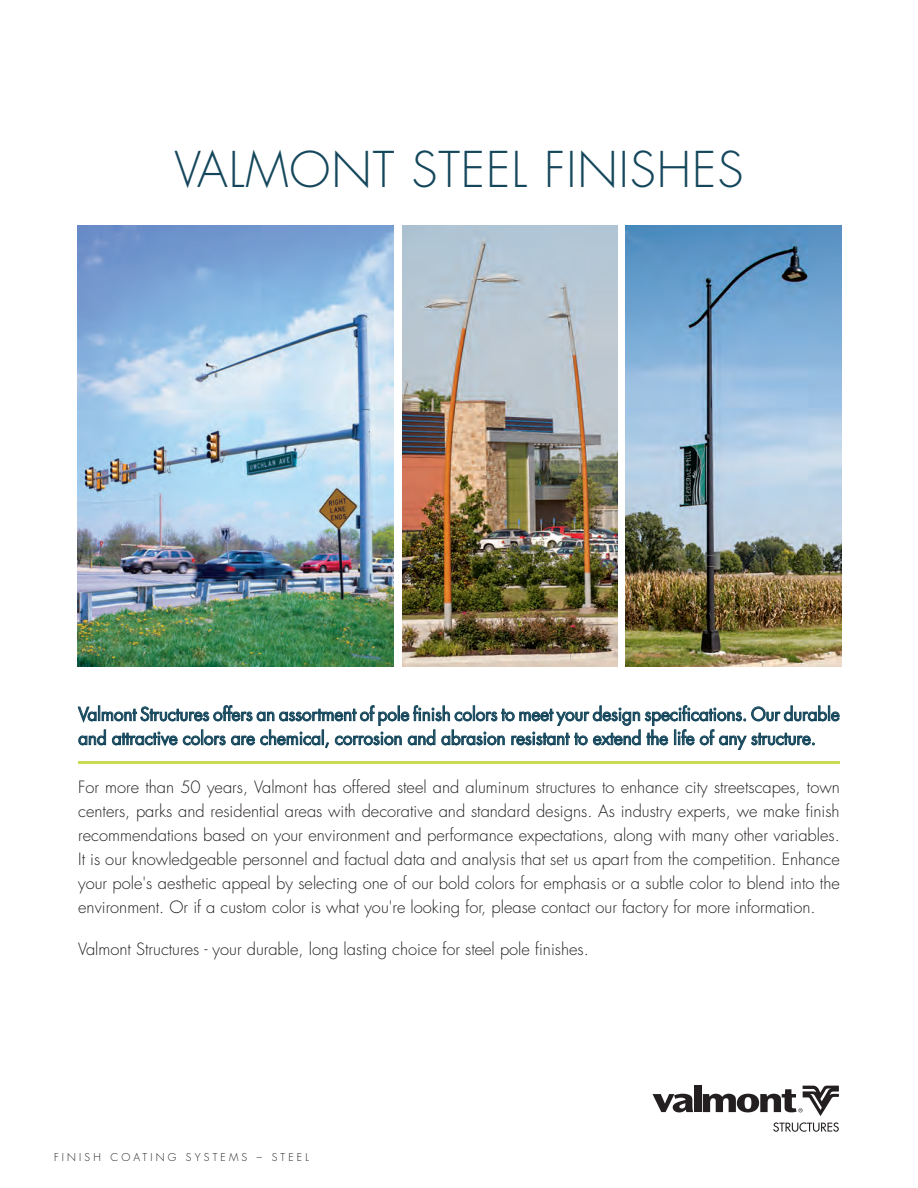
<style>
.page{position:relative;width:918px;height:1188px;background:#fff}
.page>*{position:absolute;margin:0;border:0;box-sizing:border-box;transform-origin:0 0}
.t1{font:300 48px "Futura";letter-spacing:.02em;color:#15475c}
.t2{font:18px/24px "Futura";letter-spacing:-.01em;color:#15475c;scale:.96 1}
.t3{font:300 16.5px/24px "Futura";color:#231f20;text-align:justify}
.t4{font:300 10.5px "Futura";letter-spacing:.3em;color:#231f20}
</style>
<div class="page">
<svg style="left:78px;top:705px;width:762px;height:45px"></svg>
<hr style="left:78px;top:762px;width:762px;height:2px;background:#c2d83f">
<img style="left:402px;top:225px;width:216px;height:441px">
<img style="left:626px;top:225px;width:215px;height:441px">
<img style="left:77px;top:225px;width:317px;height:441px">
<svg style="left:773px;top:1122px;width:66px;height:10px"></svg>
<svg style="left:653px;top:1094px;width:40px;height:18px"></svg>
<div style="left:694px;top:1086px;width:8px;height:26px;background:#231f20"></div>
<svg style="left:703px;top:1086px;width:136px;height:30px"></svg>
<h1 class="t1" style="left:174px;top:139px;width:571px">VALMONT STEEL FINISHES</h1>
<p class="t2" style="left:78px;top:702px;width:795px">Valmont Structures offers an assortment of pole finish colors to meet your design specifications. Our durable and attractive colors are chemical, corrosion and abrasion resistant to extend the life of any structure.</p>
<p class="t3" style="left:78px;top:775px;width:763px">For more than 50 years, Valmont has offered steel and aluminum structures to enhance city streetscapes, town centers, parks and residential areas with decorative and standard designs. As industry experts, we make finish recommendations based on your environment and performance expectations, along with many other variables.<br>It is our knowledgeable personnel and factual data and analysis that set us apart from the competition. Enhance your pole's aesthetic appeal by selecting one of our bold colors for emphasis or a subtle color to blend into the environment. Or if a custom color is what you're looking for, please contact our factory for more information.</p>
<p class="t3" style="left:78px;top:937px;width:512px">Valmont Structures - your durable, long lasting choice for steel pole finishes.</p>
<p class="t4" style="left:54px;top:1150px;width:256px">FINISH COATING SYSTEMS – STEEL</p>
</div>
